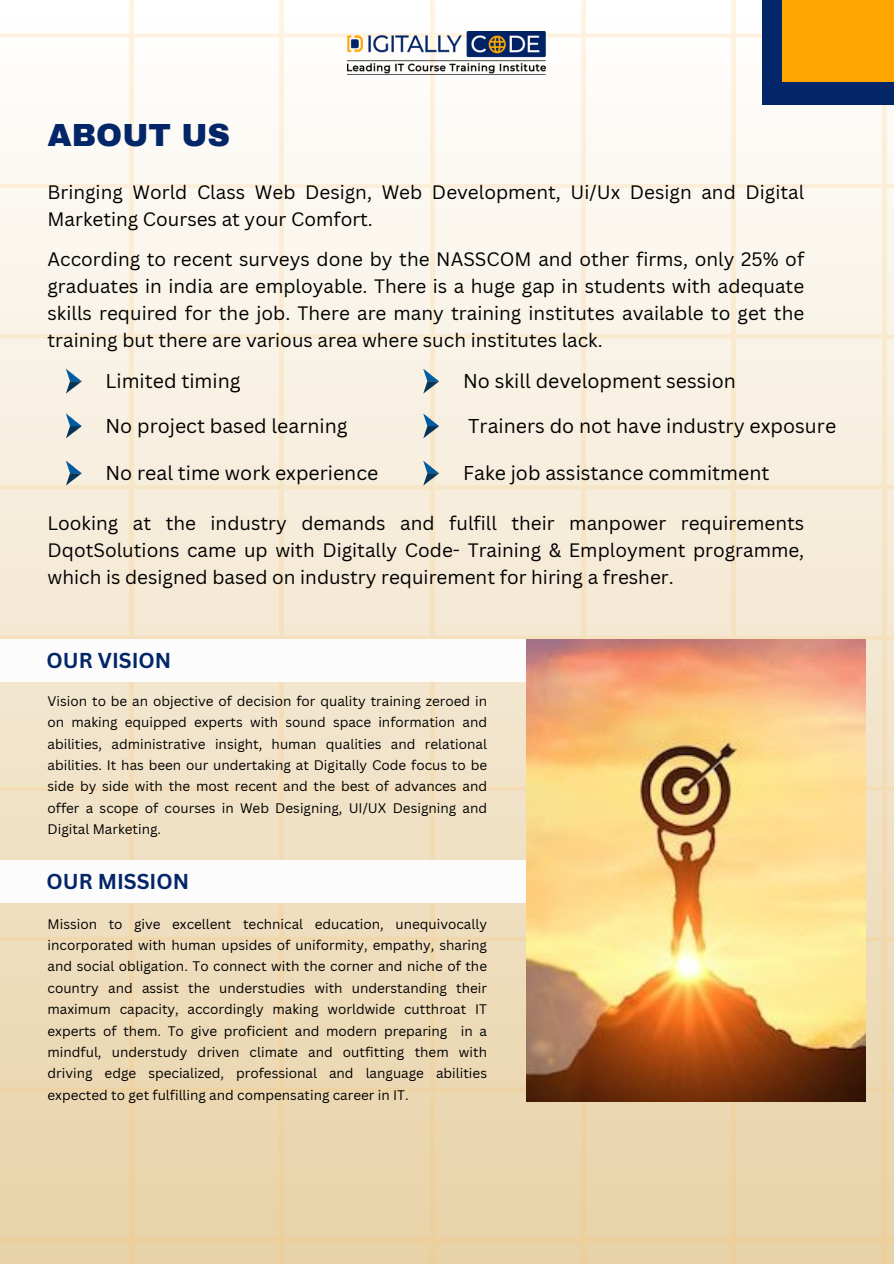
<style>
.page{position:relative;width:894px;height:1264px;background:#fff}
.page>*{position:absolute;margin:0;border:0;box-sizing:border-box;transform-origin:0 0}
.t1{font:900 31.35px "Archivo";color:#032668}
.t2{font:700 21px "Canva Sans";color:#032668}
.t3{font:19.5px "Canva Sans";color:#000}
.t4{font:18.9px/27px "Canva Sans";color:#000;text-align:justify}
.t5{font:13.5px/21.3px "Canva Sans";color:#000;text-align:justify}
</style>
<div class="page">
<div style="left:0;top:0;width:893px;height:1263px;background:linear-gradient(to bottom,#fff,#e8d1a6)"></div>
<hr style="left:129px;top:489px;width:4px;height:146px;background:#f6e3c3">
<hr style="left:129px;top:1242px;width:4px;height:21px;background:#eccf9a">
<hr style="left:129px;top:188px;width:4px;height:146px;background:#faecd4">
<hr style="left:129px;top:790px;width:4px;height:147px;background:#f2dbb2">
<hr style="left:129px;top:339px;width:4px;height:146px;background:#f9e8cc">
<hr style="left:129px;top:1091px;width:4px;height:147px;background:#edd1a0">
<hr style="left:129px;top:37px;width:4px;height:147px;background:#fdf0dc">
<hr style="left:129px;top:941px;width:4px;height:146px;background:#f0d5a8">
<hr style="left:129px;top:640px;width:4px;height:146px;background:#f4ddb9">
<hr style="left:129px;top:0;width:4px;height:33px;background:#fff3e2">
<div style="left:279px;top:790px;width:5px;height:147px;background:#f2dbb2"></div>
<div style="left:279px;top:188px;width:5px;height:146px;background:#faecd4"></div>
<div style="left:279px;top:489px;width:5px;height:146px;background:#f6e3c3"></div>
<div style="left:279px;top:941px;width:5px;height:146px;background:#f0d5a8"></div>
<div style="left:279px;top:1091px;width:5px;height:147px;background:#edd1a0"></div>
<div style="left:279px;top:0;width:5px;height:33px;background:#fff3e2"></div>
<div style="left:279px;top:37px;width:5px;height:147px;background:#fdf0dc"></div>
<div style="left:279px;top:640px;width:5px;height:146px;background:#f4deb9"></div>
<div style="left:279px;top:339px;width:5px;height:146px;background:#f9e8cc"></div>
<div style="left:279px;top:1242px;width:5px;height:21px;background:#eccf9a"></div>
<hr style="left:430px;top:37px;width:4px;height:147px;background:#fdefdb">
<hr style="left:430px;top:790px;width:4px;height:147px;background:#f2dbb2">
<hr style="left:430px;top:188px;width:4px;height:146px;background:#faecd4">
<hr style="left:430px;top:339px;width:4px;height:146px;background:#f9e8cc">
<hr style="left:430px;top:1091px;width:4px;height:147px;background:#edd1a0">
<hr style="left:430px;top:1242px;width:4px;height:21px;background:#eccf9a">
<hr style="left:430px;top:640px;width:4px;height:146px;background:#f4ddb9">
<hr style="left:430px;top:941px;width:4px;height:146px;background:#f0d5a8">
<hr style="left:430px;top:0;width:4px;height:33px;background:#fff3e2">
<hr style="left:430px;top:489px;width:4px;height:146px;background:#f6e3c3">
<div style="left:580px;top:1242px;width:5px;height:21px;background:#eccf9a"></div>
<div style="left:580px;top:489px;width:5px;height:146px;background:#f6e3c3"></div>
<div style="left:580px;top:339px;width:5px;height:146px;background:#f9e8cc"></div>
<div style="left:580px;top:37px;width:5px;height:147px;background:#fdf0dc"></div>
<div style="left:580px;top:0;width:5px;height:33px;background:#fff3e2"></div>
<div style="left:580px;top:1091px;width:5px;height:147px;background:#edd19f"></div>
<div style="left:580px;top:188px;width:5px;height:146px;background:#faecd4"></div>
<hr style="left:731px;top:489px;width:4px;height:146px;background:#f6e3c3">
<hr style="left:731px;top:1242px;width:4px;height:21px;background:#eccf9a">
<hr style="left:731px;top:37px;width:4px;height:147px;background:#fdf0dc">
<hr style="left:731px;top:188px;width:4px;height:146px;background:#faecd4">
<hr style="left:731px;top:1091px;width:4px;height:147px;background:#edd19f">
<hr style="left:731px;top:0;width:4px;height:33px;background:#fff3e2">
<hr style="left:731px;top:339px;width:4px;height:146px;background:#f9e8cc">
<hr style="left:882px;top:1242px;width:4px;height:21px;background:#eccf9a">
<hr style="left:882px;top:37px;width:4px;height:147px;background:#fcefda">
<hr style="left:882px;top:640px;width:4px;height:146px;background:#f4deb9">
<hr style="left:882px;top:790px;width:4px;height:147px;background:#f1dab1">
<hr style="left:882px;top:1091px;width:4px;height:147px;background:#edd1a0">
<hr style="left:882px;top:941px;width:4px;height:146px;background:#f0d5a8">
<hr style="left:882px;top:339px;width:4px;height:146px;background:#f9e8cc">
<hr style="left:882px;top:188px;width:4px;height:146px;background:#faecd4">
<hr style="left:882px;top:489px;width:4px;height:146px;background:#f6e3c3">
<svg style="left:0;top:33px;width:761px;height:4px;background:#fdf3e2"></svg>
<hr style="left:0;top:184px;width:893px;height:4px;background:#fceed8">
<svg style="left:0;top:334px;width:893px;height:5px;background:#f9ebd3"></svg>
<svg style="left:0;top:635px;width:893px;height:5px;background:#f4e2c1"></svg>
<hr style="left:0;top:786px;width:893px;height:4px;background:#f3dcb5">
<hr style="left:0;top:937px;width:893px;height:4px;background:#f1d8ac">
<svg style="left:0;top:1087px;width:893px;height:4px;background:#edd3a5"></svg>
<hr style="left:0;top:1238px;width:893px;height:4px;background:#eccf9b">
<img style="left:347px;top:32px;width:198px;height:42px">
<div style="left:761px;top:0;width:132px;height:105px;background:#032668"></div>
<div style="left:782px;top:0;width:111px;height:82px;background:#ffa700"></div>
<svg style="left:66px;top:369px;width:16px;height:24px"></svg>
<svg style="left:423px;top:369px;width:16px;height:24px"></svg>
<svg style="left:66px;top:413px;width:16px;height:25px"></svg>
<svg style="left:423px;top:413px;width:16px;height:25px"></svg>
<svg style="left:0;top:461px;width:893px;height:28px;background:#f3ead9"></svg>
<div style="left:0;top:639px;width:579px;height:43px;background:#fcfcfc"></div>
<div style="left:0;top:860px;width:579px;height:43px;background:#fcfcfc"></div>
<img style="left:526px;top:639px;width:339px;height:462px">
<p class="t1" style="left:48px;top:119px;width:184px">ABOUT US</p>
<h3 class="t4" style="left:48px;top:178px;width:758px">Bringing World Class Web Design, Web Development, Ui/Ux Design and Digital<br>Marketing Courses at your Comfort.</h3>
<h3 class="t4" style="left:48px;top:245px;width:758px">According to recent surveys done by the NASSCOM and other firms, only 25% of graduates in india are employable. There is a huge gap in students with adequate skills required for the job. There are many training institutes available to get the training but there are various area where such institutes lack.</h3>
<p class="t3" style="left:105px;top:367px;width:136px">Limited timing</p>
<h3 class="t3" style="left:105px;top:412px;width:243px">No project based learning</h3>
<p class="t3" style="left:105px;top:459px;width:274px">No real time work experience</p>
<h3 class="t3" style="left:463px;top:367px;width:274px">No skill development session</h3>
<p class="t3" style="left:468px;top:412px;width:369px">Trainers do not have industry exposure</p>
<h3 class="t3" style="left:463px;top:459px;width:308px">Fake job assistance commitment</h3>
<p class="t4" style="left:48px;top:509px;width:758px">Looking at the industry demands and fulfill their manpower requirements DqotSolutions came up with Digitally Code- Training &amp; Employment programme, which is designed based on industry requirement for hiring a fresher.</p>
<h3 class="t2" style="left:47px;top:645px;width:126px">OUR VISION</h3>
<h3 class="t5" style="left:48px;top:690px;width:441px">Vision to be an objective of decision for quality training zeroed in on making equipped experts with sound space information and abilities, administrative insight, human qualities and relational abilities. It has been our undertaking at Digitally Code focus to be side by side with the most recent and the best of advances and offer a scope of courses in Web Designing, UI/UX Designing and Digital Marketing.</h3>
<p class="t2" style="left:46px;top:866px;width:144px">OUR MISSION</p>
<p class="t5" style="left:48px;top:912px;width:441px">Mission to give excellent technical education, unequivocally incorporated with human upsides of uniformity, empathy, sharing and social obligation. To connect with the corner and niche of the country and assist the understudies with understanding their maximum capacity, accordingly making worldwide cutthroat IT experts of them. To give proficient and modern preparing in a mindful, understudy driven climate and outfitting them with driving edge specialized, professional and language abilities expected to get fulfilling and compensating career in IT.</p>
</div>
